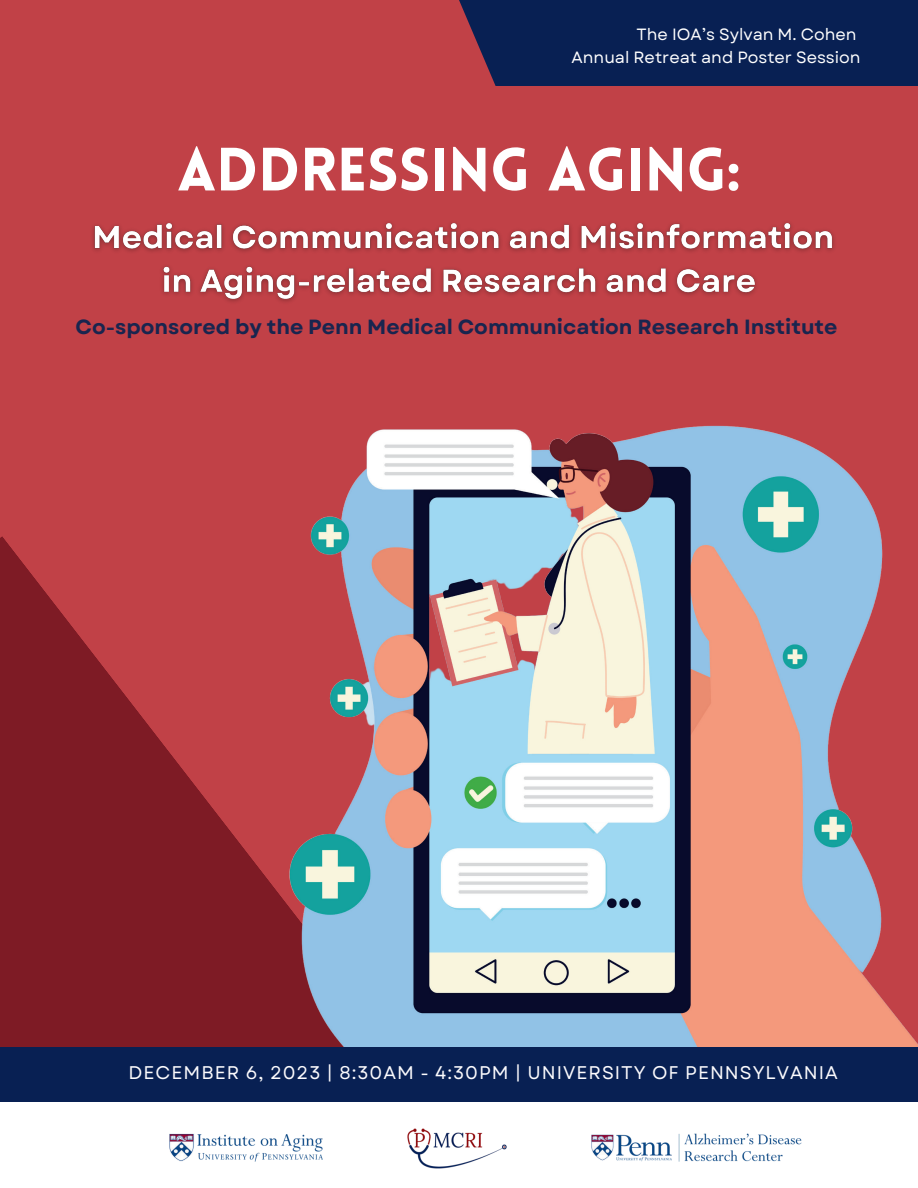
<style>
.page{position:relative;width:918px;height:1188px;background:#c14147}
.page>*{position:absolute;margin:0;border:0;box-sizing:border-box;transform-origin:0 0}
.t1{font:900 59.7px "Lovelo";color:#fff}
.t2{font:700 20.55px "Garet";color:#19254f}
.t3{font:18.3px "Garet";letter-spacing:.055em;color:#fcfbfd}
.t4{font:16.35px/22.6px "Garet";color:#fff;text-align:right}
</style>
<div class="page">
<svg style="left:0;top:536px;width:242px;height:512px;fill:#7e1b25"></svg>
<div style="left:459px;top:0;width:459px;height:86px;background:#082053"></div>
<img style="left:242px;top:425px;width:676px;height:623px">
<div style="left:0;top:1102px;width:918px;height:86px;background:#fff"></div>
<img style="left:169px;top:1133px;width:153px;height:29px">
<img style="left:407px;top:1129px;width:99px;height:39px">
<img style="left:592px;top:1133px;width:209px;height:29px">
<div style="left:0;top:1048px;width:918px;height:54px;background:#082053"></div>
<img style="left:92px;top:222px;width:742px;height:80px">
<p class="t4" style="left:572px;top:23px;width:291px">The IOA’s Sylvan M. Cohen<br>Annual Retreat and Poster Session</p>
<h1 class="t1" style="left:177px;top:132px;width:565px">ADDRESSING AGING:</h1>
<p class="t2" style="left:76px;top:315px;width:763px">Co-sponsored by the Penn Medical Communication Research Institute</p>
<p class="t3" style="left:129px;top:1062px;width:711px">DECEMBER 6, 2023 | 8:30AM - 4:30PM | UNIVERSITY OF PENNSYLVANIA</p>
</div>
